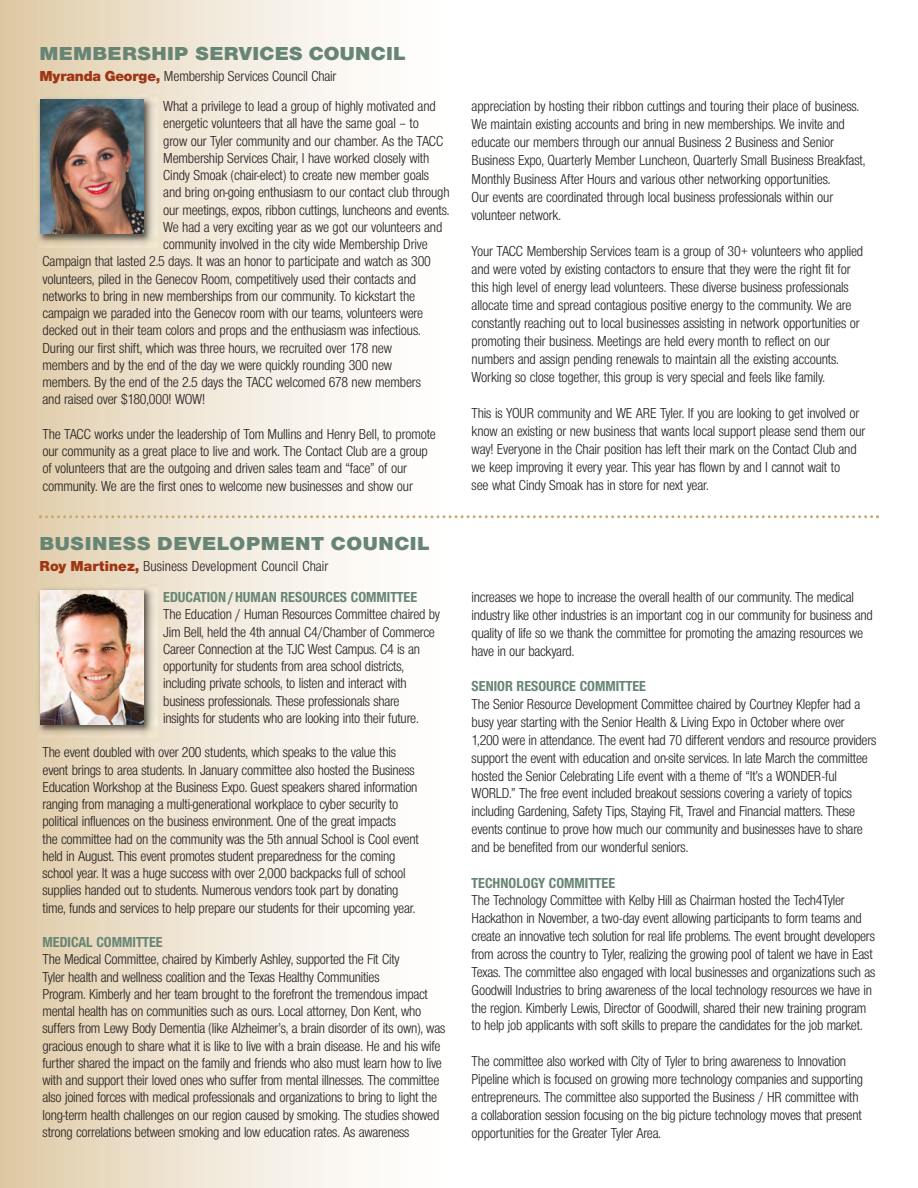
<style>
.page{position:relative;width:918px;height:1188px;background:#fff}
.page>*{position:absolute;margin:0;border:0;box-sizing:border-box;transform-origin:0 0}
.t1{font:19.5px "Nimbus San Nov T Blac";letter-spacing:.015em;color:#678574;scale:1.1 1}
.t2{font:condensed 15px/17.2px "Nimbus San Nov T";letter-spacing:-.015em;color:#231f20}
.t3{font:700 condensed 15px "Nimbus San Nov T";color:#678574}
.t4{font:condensed 15px "Nimbus San Nov T";letter-spacing:.005em;color:#231f20}
.s1{font-family:"Nimbus San Nov T Blac";font-stretch:normal;color:#9f3514}
</style>
<div class="page">
<img style="left:34px;top:94px;width:123px;height:153px">
<img style="left:40px;top:100px;width:104px;height:134px">
<svg style="left:39px;top:515px;width:840px;height:3px"></svg>
<img style="left:34px;top:585px;width:123px;height:153px">
<img style="left:40px;top:590px;width:104px;height:134px">
<h1 class="t1" style="left:40px;top:47px;width:334px">MEMBERSHIP SERVICES COUNCIL</h1>
<p class="t2" style="left:163px;top:61px;width:274px;line-height:30.3px;text-indent:-124px"><span class="s1">Myranda George,</span> Membership Services Council Chair<br>What a privilege to lead a group of highly motivated and</p>
<p class="t2" style="left:163px;top:115px;width:257px">energetic volunteers that all have the same goal – to</p>
<p class="t2" style="left:163px;top:132px;width:282px">grow our Tyler community and our chamber. As the TACC</p>
<p class="t2" style="left:163px;top:149px;width:268px">Membership Services Chair, I have worked closely with</p>
<p class="t2" style="left:163px;top:166px;width:267px">Cindy Smoak (chair-elect) to create new member goals</p>
<p class="t2" style="left:163px;top:184px;width:288px">and bring on-going enthusiasm to our contact club through</p>
<p class="t2" style="left:163px;top:201px;width:288px">our meetings, expos, ribbon cuttings, luncheons and events.</p>
<p class="t2" style="left:163px;top:218px;width:281px">We had a very exciting year as we got our volunteers and</p>
<p class="t2" style="left:163px;top:235px;width:266px">community involved in the city wide Membership Drive</p>
<p class="t2" style="left:43px;top:253px;width:390px">Campaign that lasted 2.5 days. It was an honor to participate and watch as 300</p>
<p class="t2" style="left:43px;top:270px;width:375px">volunteers, piled in the Genecov Room, competitively used their contacts and</p>
<p class="t2" style="left:43px;top:287px;width:374px">networks to bring in new memberships from our community. To kickstart the</p>
<p class="t2" style="left:43px;top:304px;width:382px">campaign we paraded into the Genecov room with our teams, volunteers were</p>
<p class="t2" style="left:43px;top:322px;width:380px">decked out in their team colors and props and the enthusiasm was infectious.</p>
<p class="t2" style="left:43px;top:339px;width:351px">During our first shift, which was three hours, we recruited over 178 new</p>
<p class="t2" style="left:43px;top:356px;width:351px">members and by the end of the day we were quickly rounding 300 new</p>
<p class="t2" style="left:43px;top:373px;width:380px">members. By the end of the 2.5 days the TACC welcomed 678 new members</p>
<p class="t2" style="left:43px;top:391px;width:164px">and raised over $180,000! WOW!</p>
<p class="t2" style="left:43px;top:425px;width:395px">The TACC works under the leadership of Tom Mullins and Henry Bell, to promote our community as a great place to live and work. The Contact Club are a group of volunteers that are the outgoing and driven sales team and “face” of our community. We are the first ones to welcome new businesses and show our</p>
<h1 class="t1" style="left:40px;top:537px;width:356px">BUSINESS DEVELOPMENT COUNCIL</h1>
<p class="t4" style="left:40px;top:558px;width:290px"><span class="s1">Roy Martinez,</span> Business Development Council Chair</p>
<p class="t3" style="left:163px;top:591px;width:255px">EDUCATION/HUMAN RESOURCES COMMITTEE</p>
<p class="t2" style="left:163px;top:606px;width:278px">The Education / Human Resources Committee chaired by Jim Bell, held the 4th annual C4/Chamber of Commerce Career Connection at the TJC West Campus. C4 is an opportunity for students from area school districts, including private schools, to listen and interact with business professionals. These professionals share<br>insights for students who are looking into their future.</p>
<p class="t2" style="left:43px;top:744px;width:378px">The event doubled with over 200 students, which speaks to the value this event brings to area students. In January committee also hosted the Business Education Workshop at the Business Expo. Guest speakers shared information ranging from managing a multi-generational workplace to cyber security to political influences on the business environment. One of the great impacts<br>the committee had on the community was the 5th annual School is Cool event held in August. This event promotes student preparedness for the coming school year. It was a huge success with over 2,000 backpacks full of school supplies handed out to students. Numerous vendors took part by donating time, funds and services to help prepare our students for their upcoming year.</p>
<p class="t3" style="left:43px;top:936px;width:122px">MEDICAL COMMITTEE</p>
<p class="t2" style="left:43px;top:951px;width:404px">The Medical Committee, chaired by Kimberly Ashley, supported the Fit City<br>Tyler health and wellness coalition and the Texas Healthy Communities<br>Program. Kimberly and her team brought to the forefront the tremendous impact mental health has on communities such as ours. Local attorney, Don Kent, who suffers from Lewy Body Dementia (like Alzheimer’s, a brain disorder of its own), was gracious enough to share what it is like to live with a brain disease. He and his wife further shared the impact on the family and friends who also must learn how to live with and support their loved ones who suffer from mental illnesses. The committee also joined forces with medical professionals and organizations to bring to light the long-term health challenges on our region caused by smoking. The studies showed strong correlations between smoking and low education rates. As awareness</p>
<p class="t2" style="left:472px;top:97px;width:396px;line-height:18.1px">appreciation by hosting their ribbon cuttings and touring their place of business.<br>We maintain existing accounts and bring in new memberships. We invite and educate our members through our annual Business 2 Business and Senior Business Expo, Quarterly Member Luncheon, Quarterly Small Business Breakfast, Monthly Business After Hours and various other networking opportunities.<br>Our events are coordinated through local business professionals within our volunteer network.</p>
<p class="t2" style="left:472px;top:242px;width:393px;line-height:18px">Your TACC Membership Services team is a group of 30+ volunteers who applied and were voted by existing contactors to ensure that they were the right fit for this high level of energy lead volunteers. These diverse business professionals allocate time and spread contagious positive energy to the community. We are constantly reaching out to local businesses assisting in network opportunities or promoting their business. Meetings are held every month to reflect on our numbers and assign pending renewals to maintain all the existing accounts.<br>Working so close together, this group is very special and feels like family.</p>
<p class="t2" style="left:472px;top:404px;width:395px;line-height:18px">This is YOUR community and WE ARE Tyler. If you are looking to get involved or know an existing or new business that wants local support please send them our way! Everyone in the Chair position has left their mark on the Contact Club and we keep improving it every year. This year has flown by and I cannot wait to<br>see what Cindy Smoak has in store for next year.</p>
<p class="t2" style="left:472px;top:588px;width:403px;line-height:17.9px">increases we hope to increase the overall health of our community. The medical industry like other industries is an important cog in our community for business and quality of life so we thank the committee for promoting the amazing resources we have in our backyard.</p>
<p class="t3" style="left:472px;top:680px;width:176px">SENIOR RESOURCE COMMITTEE</p>
<p class="t2" style="left:472px;top:695px;width:406px;line-height:17.9px">The Senior Resource Development Committee chaired by Courtney Klepfer had a busy year starting with the Senior Health &amp; Living Expo in October where over<br>1,200 were in attendance. The event had 70 different vendors and resource providers support the event with education and on-site services. In late March the committee hosted the Senior Celebrating Life event with a theme of “It’s a WONDER-ful WORLD.” The free event included breakout sessions covering a variety of topics including Gardening, Safety Tips, Staying Fit, Travel and Financial matters. These events continue to prove how much our community and businesses have to share and be benefited from our wonderful seniors.</p>
<p class="t3" style="left:472px;top:877px;width:145px">TECHNOLOGY COMMITTEE</p>
<p class="t2" style="left:472px;top:891px;width:405px;line-height:17.9px">The Technology Committee with Kelby Hill as Chairman hosted the Tech4Tyler Hackathon in November, a two-day event allowing participants to form teams and create an innovative tech solution for real life problems. The event brought developers from across the country to Tyler, realizing the growing pool of talent we have in East Texas. The committee also engaged with local businesses and organizations such as Goodwill Industries to bring awareness of the local technology resources we have in the region. Kimberly Lewis, Director of Goodwill, shared their new training program to help job applicants with soft skills to prepare the candidates for the job market.</p>
<p class="t2" style="left:472px;top:1052px;width:393px;line-height:17.9px">The committee also worked with City of Tyler to bring awareness to Innovation Pipeline which is focused on growing more technology companies and supporting entrepreneurs. The committee also supported the Business / HR committee with a collaboration session focusing on the big picture technology moves that present opportunities for the Greater Tyler Area.</p>
</div>
